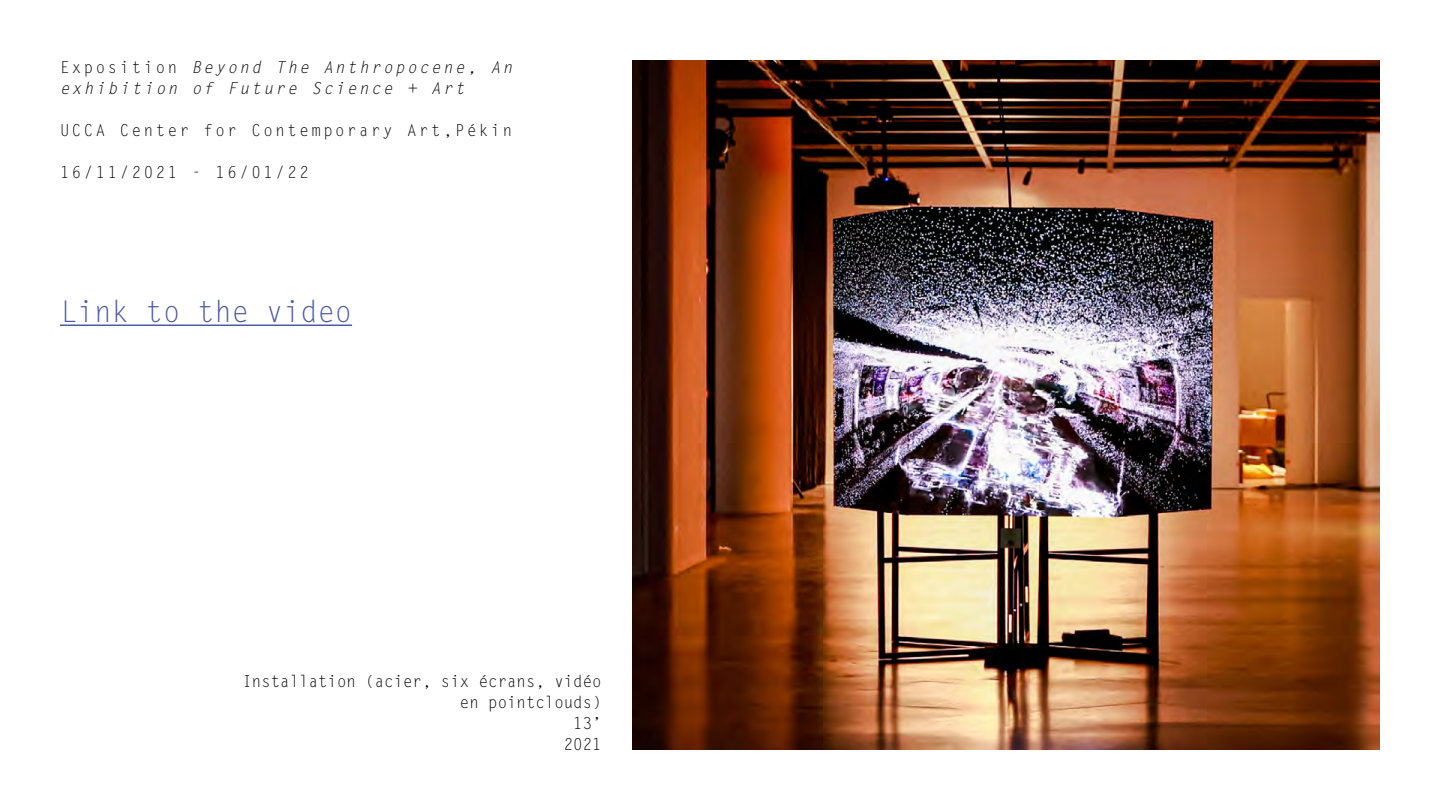
<style>
.page{position:relative;width:1440px;height:810px;background:#fff}
.page>*{position:absolute;margin:0;border:0;box-sizing:border-box;transform-origin:0 0}
.t1{font:30px "Letter Gothic Std";color:#4a5aa5;scale:.95 1}
.t2{font:italic 16.5px/21px "Letter Gothic Std";letter-spacing:.16em;color:#000;scale:.95 1}
.t3{font:16.5px/21px "Letter Gothic Std";color:#000;text-align:right;scale:.95 1}
.t4{font:16.5px "Letter Gothic Std";letter-spacing:.16em;color:#000;scale:.95 1}
.s1{font-style:normal}
</style>
<div class="page">
<img style="left:632px;top:61px;width:748px;height:689px">
<hr style="left:60px;top:325px;width:292px;height:1px;background:#4a5aa5">
<p class="t2" style="left:60px;top:57px;width:478px"><span class="s1">Exposition</span> Beyond The Anthropocene, An exhibition of Future Science + Art</p>
<p class="t4" style="left:60px;top:120px;width:478px">UCCA Center for Contemporary Art,Pékin</p>
<p class="t4" style="left:60px;top:162px;width:263px">16/11/2021 - 16/01/22</p>
<h1 class="t1" style="left:60px;top:294px;width:309px">Link to the video</h1>
<p class="t3" style="left:243px;top:671px;width:380px">Installation (acier, six écrans, vidéo en pointclouds)<br>13’<br>2021</p>
</div>
